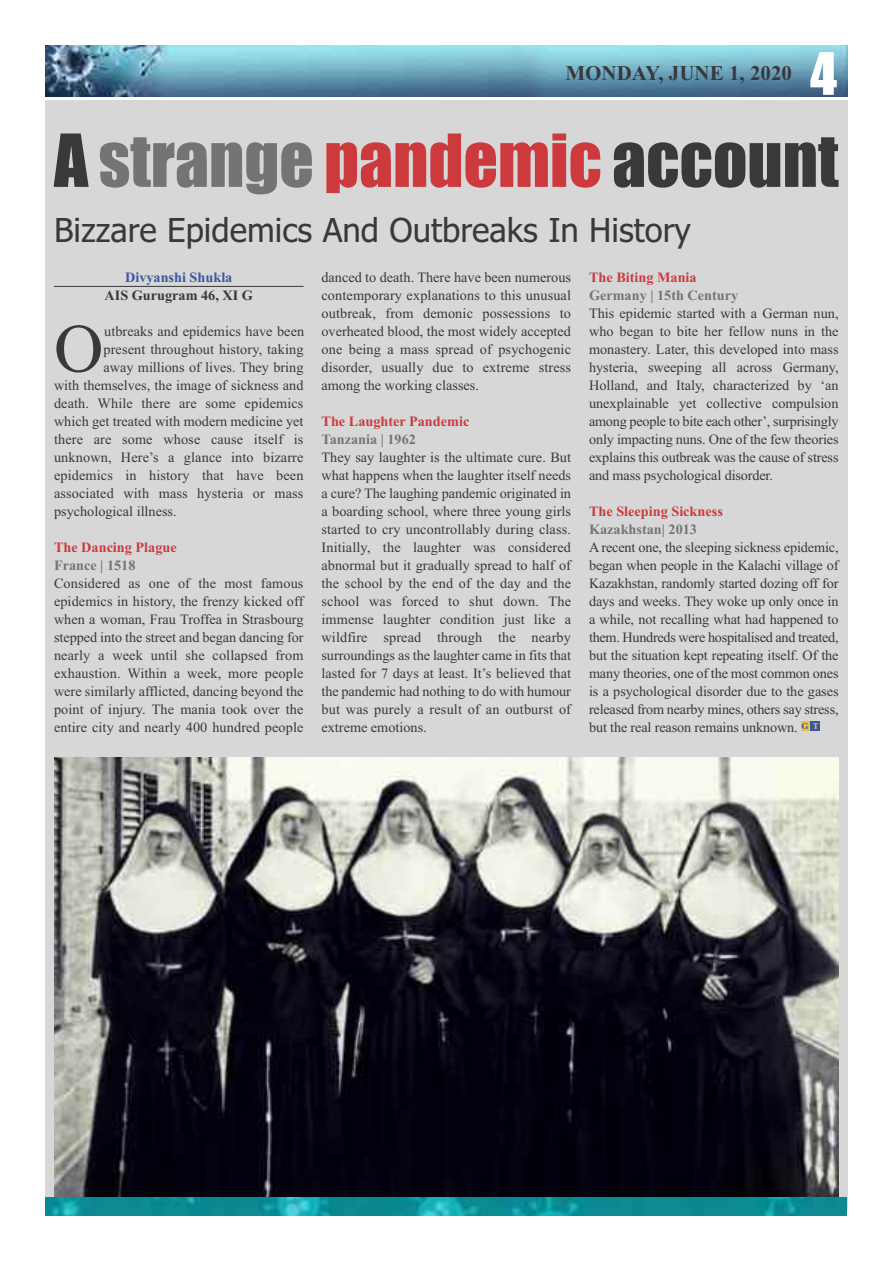
<style>
.page{position:relative;width:893px;height:1263px;background:#fff}
.page>*{position:absolute;margin:0;border:0;box-sizing:border-box;transform-origin:0 0}
.t1{font:68.55px "Times New Roman";color:#39383a}
.t2{font:67.5px "Impact";color:#39383a}
.t3{font:54px "Impact";color:#fff}
.t4{font:33px "Tahoma";color:#39383a}
.t5{font:700 21px "Times New Roman";color:#39383a}
.t6{font:14.25px/18px "Times New Roman";letter-spacing:.005em;color:#39383a;text-align:justify}
.t7{font:700 14.25px "Times New Roman";color:#cc3a3d}
.t8{font:700 14.25px "Times New Roman";color:#747475}
.t9{font:700 14.25px "Times New Roman";color:#39383a}
.t10{font:700 14.25px "Times New Roman";color:#3b57a2}
.s1{color:#747475}
.s2{color:#cc3a3d}
</style>
<div class="page">
<div style="left:45px;top:90px;width:803px;height:1118px;background:#d7d7d7"></div>
<div style="left:45px;top:45px;width:803px;height:54px;background:linear-gradient(to right,#fff,#fff)"></div>
<img style="left:45px;top:45px;width:803px;height:51px">
<img style="left:54px;top:758px;width:784px;height:439px">
<img style="left:45px;top:1197px;width:801px;height:18px">
<hr style="left:54px;top:286px;width:249px;height:1px;background:#39383a">
<div style="left:801px;top:721px;width:9px;height:9px;background:#efc244"></div>
<div style="left:810px;top:721px;width:9px;height:9px;background:#3b57a2"></div>
<h3 class="t5" style="left:565px;top:60px;width:228px">MONDAY, JUNE 1, 2020</h3>
<h3 class="t3" style="left:810px;top:45px;width:28px">4</h3>
<h2 class="t2" style="left:54px;top:124px;width:786px">A <span class="s1">strange</span> <span class="s2">pandemic</span> account</h2>
<h3 class="t4" style="left:54px;top:211px;width:639px">Bizzare Epidemics And Outbreaks In History</h3>
<p class="t10" style="left:125px;top:268px;width:109px">Divyanshi Shukla</p>
<p class="t9" style="left:105px;top:286px;width:150px">AIS Gurugram 46, XI G</p>
<h1 class="t1" style="left:54px;top:308px;width:51px">O</h1>
<p class="t6" style="left:104px;top:322px;width:201px">utbreaks and epidemics have been</p>
<p class="t7" style="left:589px;top:268px;width:109px">The Biting Mania</p>
<p class="t8" style="left:589px;top:286px;width:151px">Germany | 15th Century</p>
<p class="t6" style="left:589px;top:304px;width:251px">This epidemic started with a German nun, who began to bite her fellow nuns in the monastery. Later, this developed into mass hysteria, sweeping all across Germany, Holland, and Italy, characterized by ‘an unexplainable yet collective compulsion among people to bite each other’, surprisingly only impacting nuns. One of the few theories explains this outbreak was the cause of stress and mass psychological disorder.</p>
<p class="t7" style="left:589px;top:502px;width:135px">The Sleeping Sickness</p>
<p class="t8" style="left:589px;top:520px;width:110px">Kazakhstan| 2013</p>
<p class="t6" style="left:589px;top:538px;width:251px">A recent one, the sleeping sickness epidemic, began when people in the Kalachi village of Kazakhstan, randomly started dozing off for days and weeks. They woke up only once in a while, not recalling what had happened to them. Hundreds were hospitalised and treated, but the situation kept repeating itself. Of the many theories, one of the most common ones is a psychological disorder due to the gases released from nearby mines, others say stress, but the real reason remains unknown. <sup>G</sup> <sup>T</sup></p>
<p class="t6" style="left:321px;top:268px;width:251px">danced to death. There have been numerous contemporary explanations to this unusual outbreak, from demonic possessions to overheated blood, the most widely accepted one being a mass spread of psychogenic disorder, usually due to extreme stress among the working classes.</p>
<p class="t7" style="left:321px;top:412px;width:149px">The Laughter Pandemic</p>
<p class="t8" style="left:322px;top:430px;width:96px">Tanzania | 1962</p>
<p class="t6" style="left:321px;top:448px;width:251px">They say laughter is the ultimate cure. But what happens when the laughter itself needs a cure? The laughing pandemic originated in a boarding school, where three young girls started to cry uncontrollably during class.<br>Initially, the laughter was considered abnormal but it gradually spread to half of the school by the end of the day and the school was forced to shut down. The immense laughter condition just like a wildfire spread through the nearby surroundings as the laughter came in fits that lasted for 7 days at least. It’s believed that the pandemic had nothing to do with humour but was purely a result of an outburst of extreme emotions.</p>
<p class="t6" style="left:103px;top:340px;width:201px">present throughout history, taking</p>
<p class="t6" style="left:103px;top:358px;width:201px">away millions of lives. They bring</p>
<p class="t6" style="left:54px;top:376px;width:251px">with themselves, the image of sickness and</p>
<p class="t6" style="left:54px;top:394px;width:251px">death. While there are some epidemics</p>
<p class="t6" style="left:54px;top:412px;width:251px">which get treated with modern medicine yet</p>
<p class="t6" style="left:54px;top:430px;width:251px">there are some whose cause itself is</p>
<p class="t6" style="left:54px;top:448px;width:251px">unknown, Here’s a glance into bizarre</p>
<p class="t6" style="left:54px;top:466px;width:251px">epidemics in history that have been</p>
<p class="t6" style="left:54px;top:484px;width:251px">associated with mass hysteria or mass</p>
<p class="t6" style="left:54px;top:502px;width:124px">psychological illness.</p>
<p class="t7" style="left:54px;top:538px;width:124px">The Dancing Plague</p>
<p class="t8" style="left:54px;top:556px;width:83px">France | 1518</p>
<p class="t6" style="left:54px;top:574px;width:251px">Considered as one of the most famous epidemics in history, the frenzy kicked off when a woman, Frau Troffea in Strasbourg stepped into the street and began dancing for nearly a week until she collapsed from exhaustion. Within a week, more people were similarly afflicted, dancing beyond the point of injury. The mania took over the entire city and nearly 400 hundred people</p>
</div>
